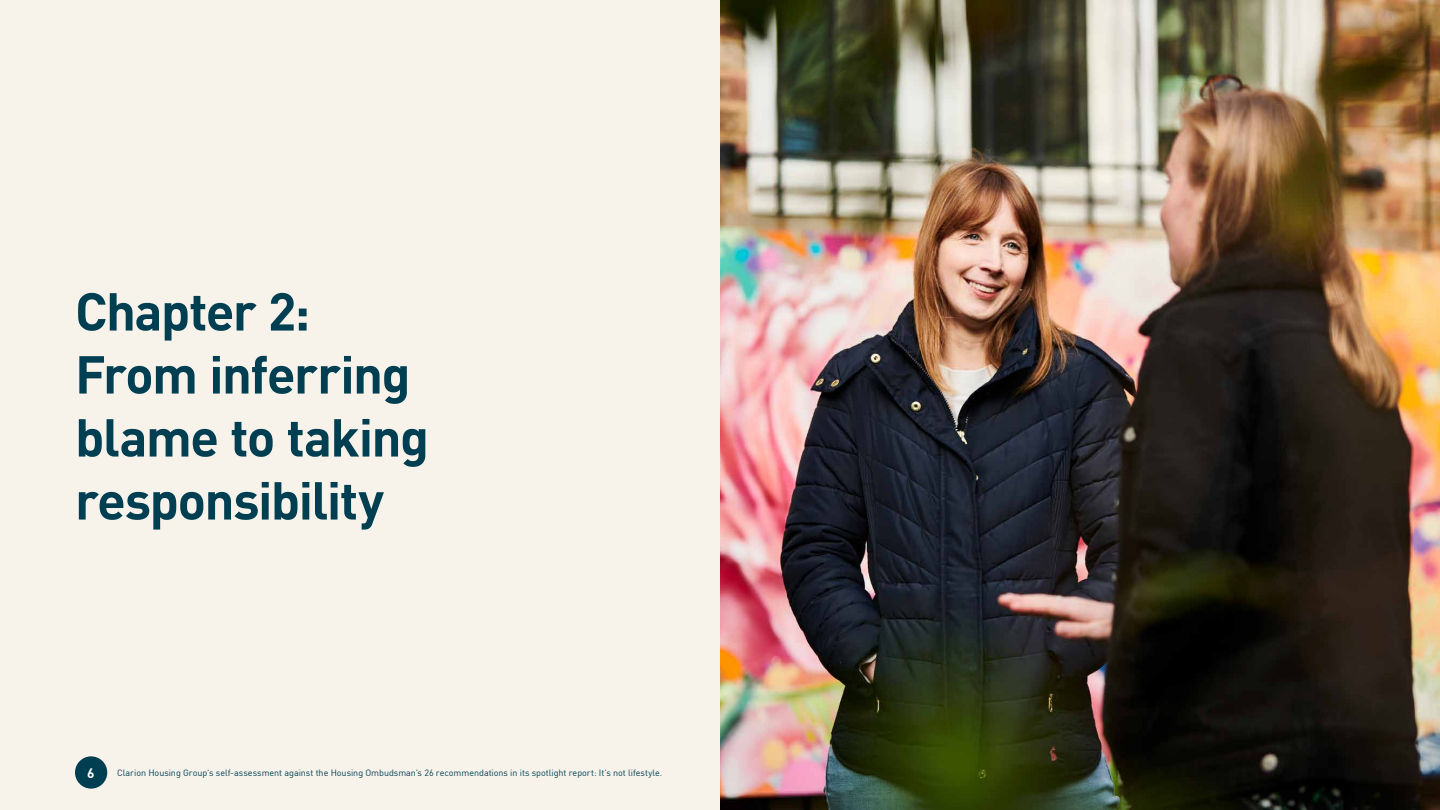
<style>
.page{position:relative;width:1440px;height:810px;background:#f7f3eb}
.page>*{position:absolute;margin:0;border:0;box-sizing:border-box;transform-origin:0 0}
.t1{font:700 52.5px/63px "DINOT";letter-spacing:-.03em;color:#003e51}
.t2{font:700 13.5px "DINOT";color:#fff}
.t3{font:9px "DINOT";letter-spacing:-.005em;color:#003e51}
</style>
<div class="page">
<div style="left:75px;top:756px;width:32px;height:33px;background:#003e51;border-radius:50%"></div>
<img style="left:720px;top:0;width:720px;height:810px">
<h1 class="t1" style="left:75px;top:275px;width:356px">Chapter 2:<br>From inferring blame to taking responsibility</h1>
<h2 class="t2" style="left:87px;top:762px;width:9px">6</h2>
<p class="t3" style="left:117px;top:766px;width:547px">Clarion Housing Group’s self-assessment against the Housing Ombudsman’s 26 recommendations in its spotlight report: It’s not lifestyle.</p>
</div>
